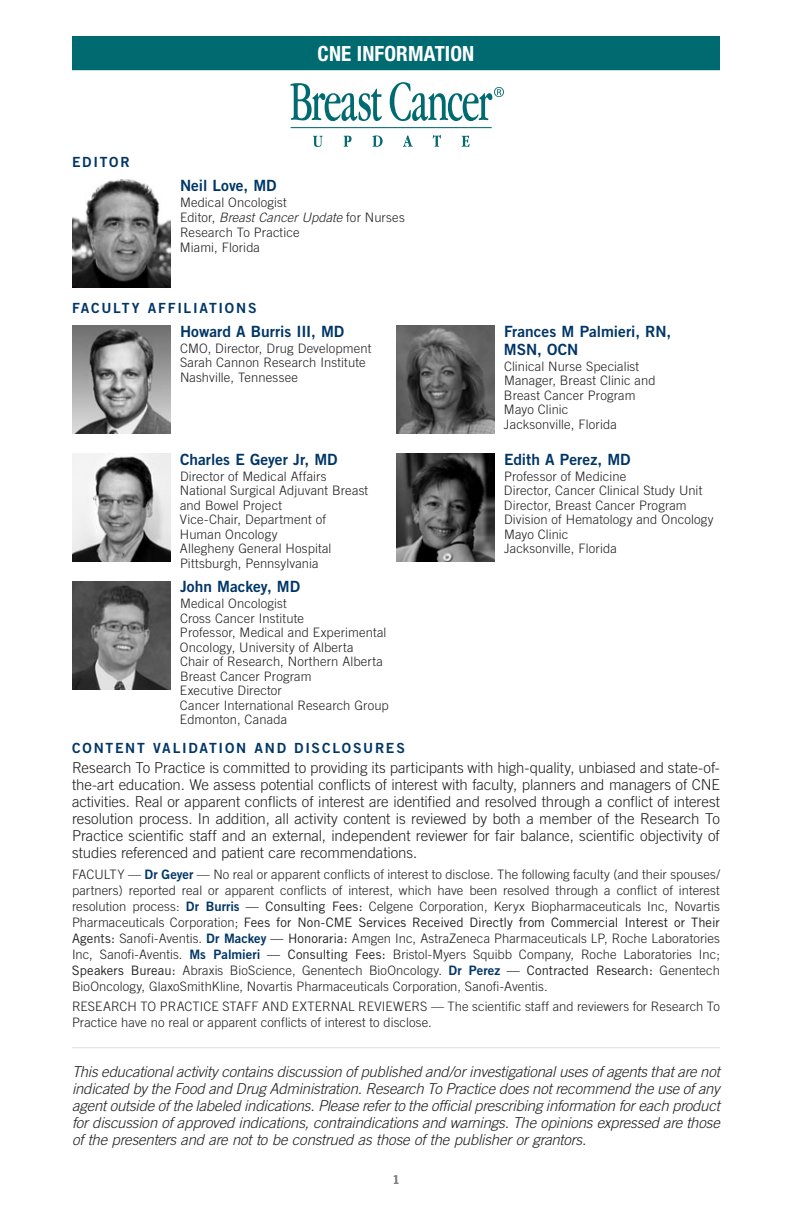
<style>
.page{position:relative;width:792px;height:1224px;background:#fff}
.page>*{position:absolute;margin:0;border:0;box-sizing:border-box;transform-origin:0 0}
.t1{font:700 condensed 21px "Helvetica Neue";letter-spacing:.005em;color:#fff}
.t2{font:15.6px/18px "Trade Gothic LT Std Bd 2";color:#003667}
.t3{font:300 15px/17px "Trade Gothic LT Std";letter-spacing:-.005em;color:#231f20;text-align:justify}
.t4{font:italic 300 15px/17px "Trade Gothic LT Std";letter-spacing:-.01em;color:#231f20;text-align:justify}
.t5{font:14px "Trade Gothic LT Std Bd 2";letter-spacing:.12em;color:#003667}
.t6{font:300 13px/14.6px "Trade Gothic LT Std";letter-spacing:.01em;color:#231f20}
.t7{font:12px "Trade Gothic LT Std Bd 2";color:#808285}
.s1{font-style:italic}
.s2{font-family:"Trade Gothic LT Std Bd 2";font-weight:400;color:#003667}
.s3{font-weight:400}
</style>
<div class="page">
<div style="left:73px;top:37px;width:646px;height:32px;background:#006a71"></div>
<div style="left:72px;top:36px;width:648px;height:34px;border:2px solid #006a71"></div>
<hr style="left:72px;top:1047px;width:648px;height:1px;background:#dcdddf">
<svg style="left:290px;top:83px;width:92px;height:38px"></svg>
<svg style="left:313px;top:136px;width:10px;height:11px"></svg>
<svg style="left:344px;top:136px;width:8px;height:11px"></svg>
<svg style="left:372px;top:136px;width:11px;height:11px"></svg>
<svg style="left:403px;top:135px;width:10px;height:12px"></svg>
<svg style="left:433px;top:135px;width:8px;height:12px"></svg>
<svg style="left:462px;top:136px;width:8px;height:11px"></svg>
<hr style="left:291px;top:127px;width:201px;height:1px;background:#006a71;border-radius:50%">
<svg style="left:390px;top:82px;width:114px;height:39px"></svg>
<img style="left:72px;top:326px;width:99px;height:108px">
<img style="left:72px;top:454px;width:99px;height:108px">
<img style="left:72px;top:180px;width:99px;height:108px">
<img style="left:396px;top:326px;width:99px;height:108px">
<img style="left:396px;top:454px;width:99px;height:108px">
<img style="left:72px;top:581px;width:99px;height:108px">
<p class="t5" style="left:72px;top:153px;width:59px">EDITOR</p>
<h1 class="t1" style="left:318px;top:41px;width:158px">CNE INFORMATION</h1>
<p class="t2" style="left:180px;top:176px;width:98px">Neil Love, MD</p>
<p class="t6" style="left:180px;top:195px;width:226px">Medical Oncologist<br>Editor, <span class="s1">Breast Cancer Update</span> for Nurses<br>Research To Practice<br>Miami, Florida</p>
<p class="t5" style="left:72px;top:299px;width:186px">FACULTY AFFILIATIONS</p>
<p class="t2" style="left:180px;top:322px;width:166px">Howard A Burris III, MD</p>
<p class="t6" style="left:180px;top:340px;width:193px">CMO, Director, Drug Development<br>Sarah Cannon Research Institute<br>Nashville, Tennessee</p>
<p class="t2" style="left:180px;top:450px;width:159px">Charles E Geyer Jr, MD</p>
<p class="t6" style="left:180px;top:469px;width:190px">Director of Medical Affairs<br>National Surgical Adjuvant Breast and Bowel Project<br>Vice-Chair, Department of<br>Human Oncology<br>Allegheny General Hospital<br>Pittsburgh, Pennsylvania</p>
<p class="t2" style="left:180px;top:577px;width:122px">John Mackey, MD</p>
<p class="t6" style="left:180px;top:596px;width:210px">Medical Oncologist<br>Cross Cancer Institute<br>Professor, Medical and Experimental<br>Oncology, University of Alberta<br>Chair of Research, Northern Alberta<br>Breast Cancer Program<br>Executive Director<br>Cancer International Research Group<br>Edmonton, Canada</p>
<p class="t2" style="left:504px;top:322px;width:169px">Frances M Palmieri, RN,<br>MSN, OCN</p>
<p class="t6" style="left:504px;top:358px;width:153px">Clinical Nurse Specialist<br>Manager, Breast Clinic and<br>Breast Cancer Program<br>Mayo Clinic<br>Jacksonville, Florida</p>
<p class="t2" style="left:504px;top:450px;width:128px">Edith A Perez, MD</p>
<p class="t6" style="left:504px;top:469px;width:211px">Professor of Medicine<br>Director, Cancer Clinical Study Unit<br>Director, Breast Cancer Program<br>Division of Hematology and Oncology<br>Mayo Clinic<br>Jacksonville, Florida</p>
<p class="t5" style="left:72px;top:740px;width:334px">CONTENT VALIDATION AND DISCLOSURES</p>
<p class="t3" style="left:72px;top:759px;width:649px">Research To Practice is committed to providing its participants with high-quality, unbiased and state-of&shy;the-art education. We assess potential conflicts of interest with faculty, planners and managers of CNE activities. Real or apparent conflicts of interest are identified and resolved through a conflict of interest resolution process. In addition, all activity content is reviewed by both a member of the Research To Practice scientific staff and an external, independent reviewer for fair balance, scientific objectivity of studies referenced and patient care recommendations.</p>
<p class="t6" style="left:72px;top:866px;width:650px;line-height:16px;text-align:justify">FACULTY — <span class="s2">Dr Geyer</span> — No real or apparent conflicts of interest to disclose. The following faculty (and their spouses/ partners) reported real or apparent conflicts of interest, which have been resolved through a conflict of interest resolution process: <span class="s2">Dr Burris</span> <span class="s3">— Consulting Fees:</span> Celgene Corporation, Keryx Biopharmaceuticals Inc, Novartis Pharmaceuticals Corporation; <span class="s3">Fees for Non-CME Services Received Directly from Commercial Interest or Their Agents:</span> Sanofi-Aventis. <span class="s2">Dr Mackey</span> <span class="s3">— Honoraria:</span> Amgen Inc, AstraZeneca Pharmaceuticals LP, Roche Laboratories Inc, Sanofi-Aventis. <span class="s2">Ms Palmieri</span> <span class="s3">— Consulting Fees:</span> Bristol-Myers Squibb Company, Roche Laboratories Inc; <span class="s3">Speakers Bureau:</span> Abraxis BioScience, Genentech BioOncology. <span class="s2">Dr Perez</span> <span class="s3">— Contracted Research:</span> Genentech BioOncology, GlaxoSmithKline, Novartis Pharmaceuticals Corporation, Sanofi-Aventis.</p>
<p class="t6" style="left:72px;top:998px;width:649px;line-height:16px">RESEARCH TO PRACTICE STAFF AND EXTERNAL REVIEWERS — The scientific staff and reviewers for Research To<br>Practice have no real or apparent conflicts of interest to disclose.</p>
<p class="t4" style="left:72px;top:1064px;width:649px">This educational activity contains discussion of published and/or investigational uses of agents that are not indicated by the Food and Drug Administration. Research To Practice does not recommend the use of any agent outside of the labeled indications. Please refer to the official prescribing information for each product for discussion of approved indications, contraindications and warnings. The opinions expressed are those of the presenters and are not to be construed as those of the publisher or grantors.</p>
<p class="t7" style="left:392px;top:1172px;width:9px">1</p>
</div>
